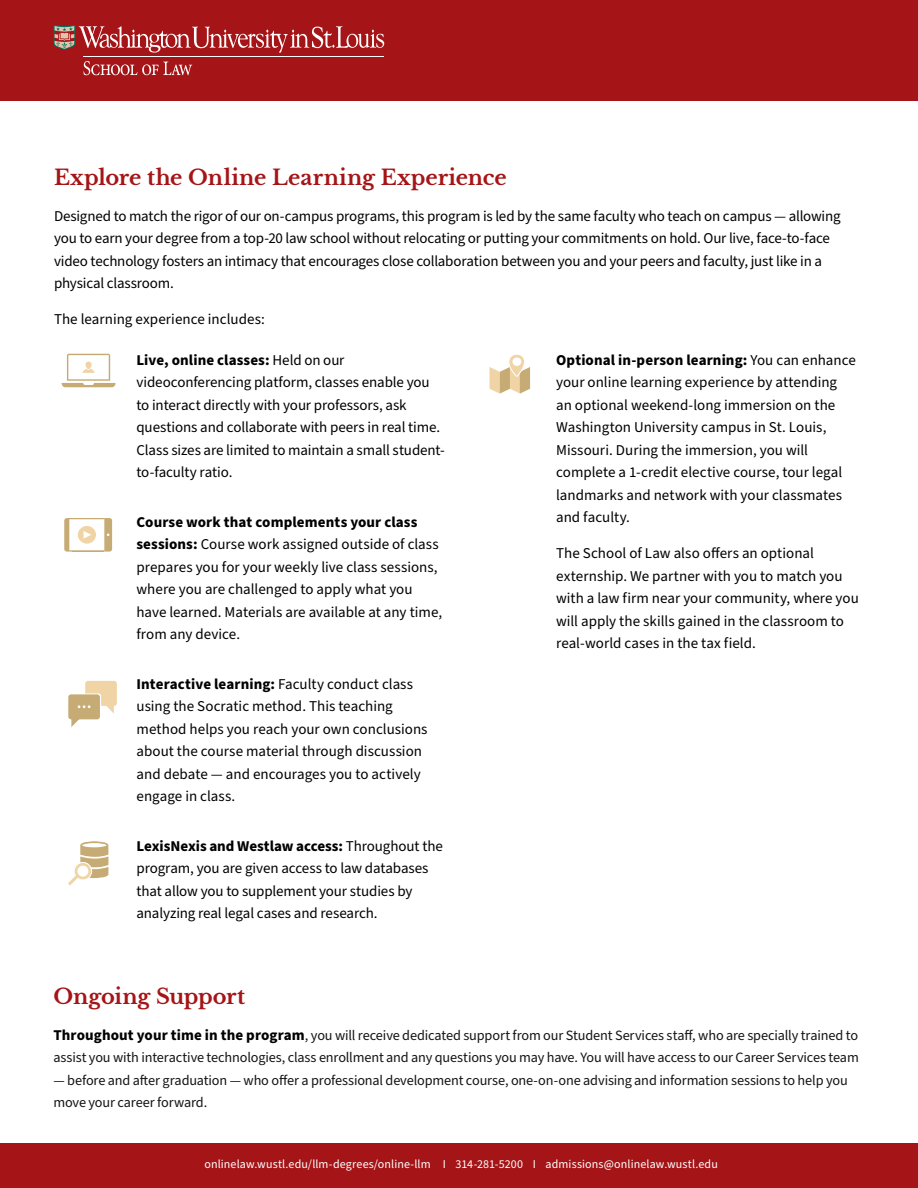
<style>
.page{position:relative;width:918px;height:1188px;background:#fff}
.page>*{position:absolute;margin:0;border:0;box-sizing:border-box;transform-origin:0 0}
.t1{font:700 21px "Libre Baskerville";color:#a51417}
.t2{font:15px/22.5px "Source Sans Pro";letter-spacing:-.005em;color:#000}
.t3{font:14.25px/22.5px "Source Sans Pro";letter-spacing:-.01em;color:#141414}
.t4{font:12px "Source Sans Pro";letter-spacing:.01em;color:#fff}
.s1{font-weight:700}
.s2{font-weight:700;font-size:15px;color:#000}
</style>
<div class="page">
<div style="left:0;top:0;width:918px;height:100px;background:#a51417"></div>
<div style="left:0;top:1143px;width:918px;height:45px;background:#a51417"></div>
<svg style="left:83px;top:61px;width:109px;height:14px"></svg>
<hr style="left:83px;top:56px;width:301px;height:1px;background:#fff">
<svg style="left:54px;top:25px;width:330px;height:28px"></svg>
<svg style="left:64px;top:518px;width:48px;height:34px"></svg>
<svg style="left:68px;top:681px;width:49px;height:46px"></svg>
<svg style="left:62px;top:354px;width:54px;height:33px"></svg>
<svg style="left:68px;top:841px;width:40px;height:45px"></svg>
<svg style="left:490px;top:354px;width:40px;height:40px"></svg>
<h1 class="t1" style="left:54px;top:164px;width:454px">Explore the Online Learning Experience</h1>
<p class="t2" style="left:54px;top:205px;width:788px">Designed to match the rigor of our on-campus programs, this program is led by the same faculty who teach on campus — allowing you to earn your degree from a top-20 law school without relocating or putting your commitments on hold. Our live, face-to-face video technology fosters an intimacy that encourages close collaboration between you and your peers and faculty, just like in a physical classroom.</p>
<p class="t2" style="left:54px;top:308px;width:212px">The learning experience includes:</p>
<p class="t2" style="left:136px;top:349px;width:310px"><span class="s1">Live, online classes:</span> Held on our videoconferencing platform, classes enable you to interact directly with your professors, ask questions and collaborate with peers in real time.<br>Class sizes are limited to maintain a small student&shy;to-faculty ratio.</p>
<p class="t2" style="left:136px;top:511px;width:307px"><span class="s1">Course work that complements your class sessions:</span> Course work assigned outside of class prepares you for your weekly live class sessions, where you are challenged to apply what you have learned. Materials are available at any time, from any device.</p>
<p class="t2" style="left:136px;top:673px;width:293px"><span class="s1">Interactive learning:</span> Faculty conduct class using the Socratic method. This teaching method helps you reach your own conclusions about the course material through discussion and debate — and encourages you to actively engage in class.</p>
<p class="t2" style="left:136px;top:835px;width:308px"><span class="s1">LexisNexis and Westlaw access:</span> Throughout the program, you are given access to law databases that allow you to supplement your studies by analyzing real legal cases and research.</p>
<p class="t2" style="left:556px;top:349px;width:301px"><span class="s1">Optional in-person learning:</span> You can enhance your online learning experience by attending an optional weekend-long immersion on the Washington University campus in St. Louis, Missouri. During the immersion, you will complete a 1-credit elective course, tour legal landmarks and network with your classmates and faculty.</p>
<p class="t2" style="left:556px;top:543px;width:304px">The School of Law also offers an optional externship. We partner with you to match you with a law firm near your community, where you will apply the skills gained in the classroom to real-world cases in the tax field.</p>
<h1 class="t1" style="left:53px;top:983px;width:193px">Ongoing Support</h1>
<p class="t3" style="left:53px;top:1024px;width:807px"><span class="s2">Throughout your time in the program</span>, you will receive dedicated support from our Student Services staff, who are specially trained to assist you with interactive technologies, class enrollment and any questions you may have. You will have access to our Career Services team</p>
<p class="t3" style="left:53px;top:1069px;width:796px">— before and after graduation — who offer a professional development course, one-on-one advising and information sessions to help you move your career forward.</p>
<p class="t4" style="left:204px;top:1156px;width:515px">onlinelaw.wustl.edu/llm-degrees/online-llm I 314-281-5200 I admissions@onlinelaw.wustl.edu</p>
</div>
